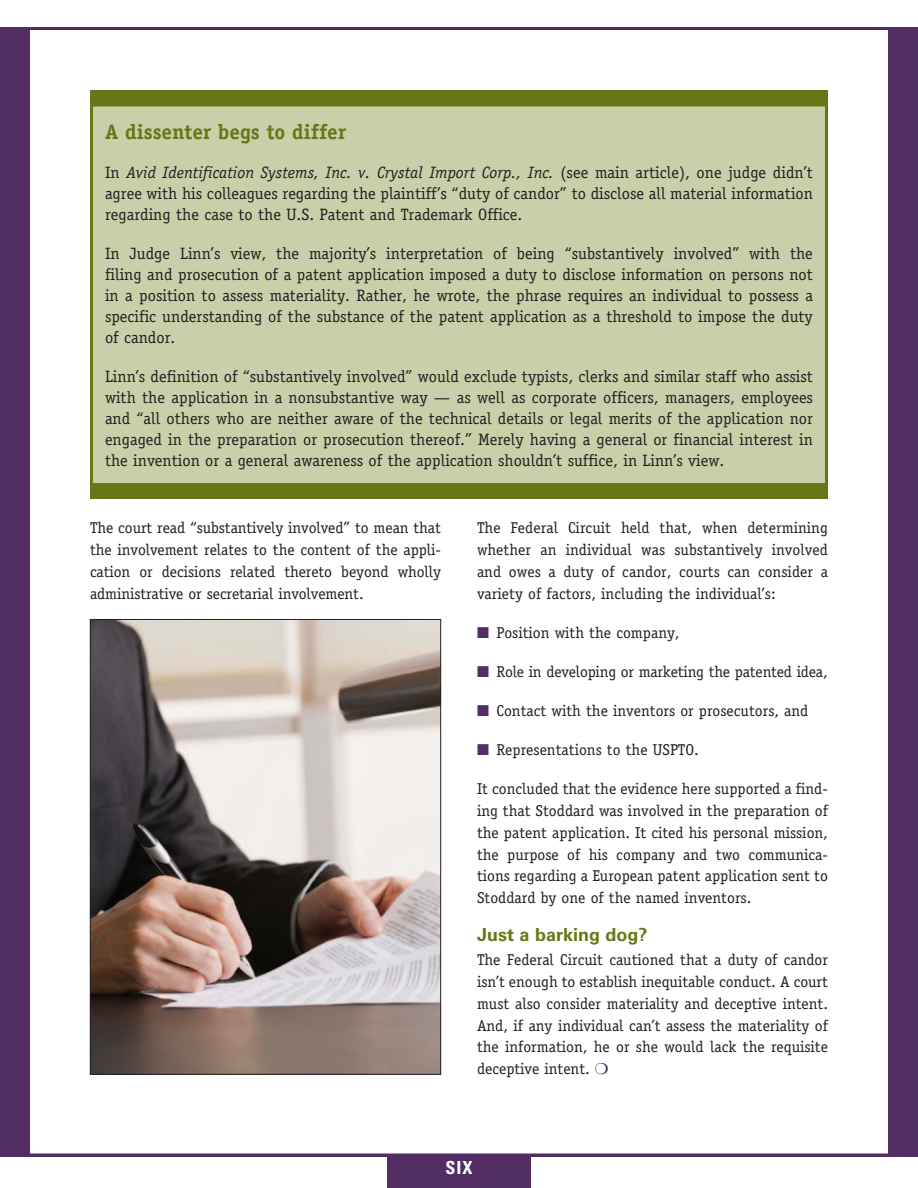
<style>
.page{position:relative;width:918px;height:1188px;background:#fff}
.page>*{position:absolute;margin:0;border:0;box-sizing:border-box;transform-origin:0 0}
.Sidebar_head{font:700 21px "Officina Serif Std";color:#677717}
.Subhead{font:700 18px "Univers LT Std";color:#677717}
.t1{font:700 condensed 18px "Univers LT Std";color:#fff}
.Sidebar_Body{font:16.5px/21px "Officina Serif Std";color:#231f20;text-align:justify}
.Body{font:15.75px/21.8px "Officina Serif Std";color:#231f20;text-align:justify}
.Bullet{font:15.75px "Officina Serif Std";color:#231f20}
.s1{font-style:italic}
.s2{color:#522e64}
</style>
<div class="page">
<div style="left:0;top:27px;width:918px;height:1129px;background:#522e64"></div>
<div style="left:27px;top:27px;width:864px;height:1129px;background:#fff;border:3px solid #522e64"></div>
<div style="left:387px;top:1156px;width:144px;height:32px;background:#522e64"></div>
<img style="left:92px;top:621px;width:347px;height:452px">
<div style="left:90px;top:619px;width:351px;height:456px;border:1px solid #231f20"></div>
<div style="left:90px;top:90px;width:738px;height:15px;background:#677717"></div>
<div style="left:92px;top:105px;width:734px;height:379px;background:#c9cfa9"></div>
<div style="left:90px;top:104px;width:738px;height:382px;border:3px solid #677717"></div>
<div style="left:90px;top:484px;width:738px;height:16px;background:#677717"></div>
<p class="Sidebar_head" style="left:105px;top:119px;width:243px">A dissenter begs to differ</p>
<p class="Sidebar_Body" style="left:105px;top:162px;width:710px">In <span class="s1">Avid Identification Systems, Inc. v. Crystal Import Corp., Inc.</span> (see main article), one judge didn’t agree with his colleagues regarding the plaintiff’s “duty of candor” to disclose all material information regarding the case to the U.S. Patent and Trademark Office.</p>
<p class="Sidebar_Body" style="left:105px;top:243px;width:710px">In Judge Linn’s view, the majority’s interpretation of being “substantively involved” with the filing and prosecution of a patent application imposed a duty to disclose information on persons not in a position to assess materiality. Rather, he wrote, the phrase requires an individual to possess a specific understanding of the substance of the patent application as a threshold to impose the duty of candor.</p>
<p class="Sidebar_Body" style="left:105px;top:366px;width:710px">Linn’s definition of “substantively involved” would exclude typists, clerks and similar staff who assist with the application in a nonsubstantive way — as well as corporate officers, managers, employees and “all others who are neither aware of the technical details or legal merits of the application nor engaged in the preparation or prosecution thereof.” Merely having a general or financial interest in the invention or a general awareness of the application shouldn’t suffice, in Linn’s view.</p>
<p class="Body" style="left:90px;top:517px;width:353px">The court read “substantively involved” to mean that the involvement relates to the content of the appli&shy;cation or decisions related thereto beyond wholly administrative or secretarial involvement.</p>
<p class="Body" style="left:477px;top:517px;width:353px">The Federal Circuit held that, when determining whether an individual was substantively involved and owes a duty of candor, courts can consider a variety of factors, including the individual’s:</p>
<p class="Bullet" style="left:477px;top:623px;width:204px"><span class="s2">■</span> Position with the company,</p>
<p class="Bullet" style="left:477px;top:662px;width:352px"><span class="s2">■</span> Role in developing or marketing the patented idea,</p>
<p class="Bullet" style="left:477px;top:701px;width:333px"><span class="s2">■</span> Contact with the inventors or prosecutors, and</p>
<p class="Bullet" style="left:477px;top:740px;width:223px"><span class="s2">■</span> Representations to the USPTO.</p>
<p class="Body" style="left:477px;top:778px;width:353px">It concluded that the evidence here supported a find&shy;ing that Stoddard was involved in the preparation of the patent application. It cited his personal mission, the purpose of his company and two communica&shy;tions regarding a European patent application sent to Stoddard by one of the named inventors.</p>
<p class="Subhead" style="left:477px;top:924px;width:172px">Just a barking dog?</p>
<p class="Body" style="left:477px;top:949px;width:353px">The Federal Circuit cautioned that a duty of candor isn’t enough to establish inequitable conduct. A court must also consider materiality and deceptive intent.<br>And, if any individual can’t assess the materiality of the information, he or she would lack the requisite deceptive intent.</p>
<p class="t1" style="left:446px;top:1157px;width:28px">SIX</p>
</div>
